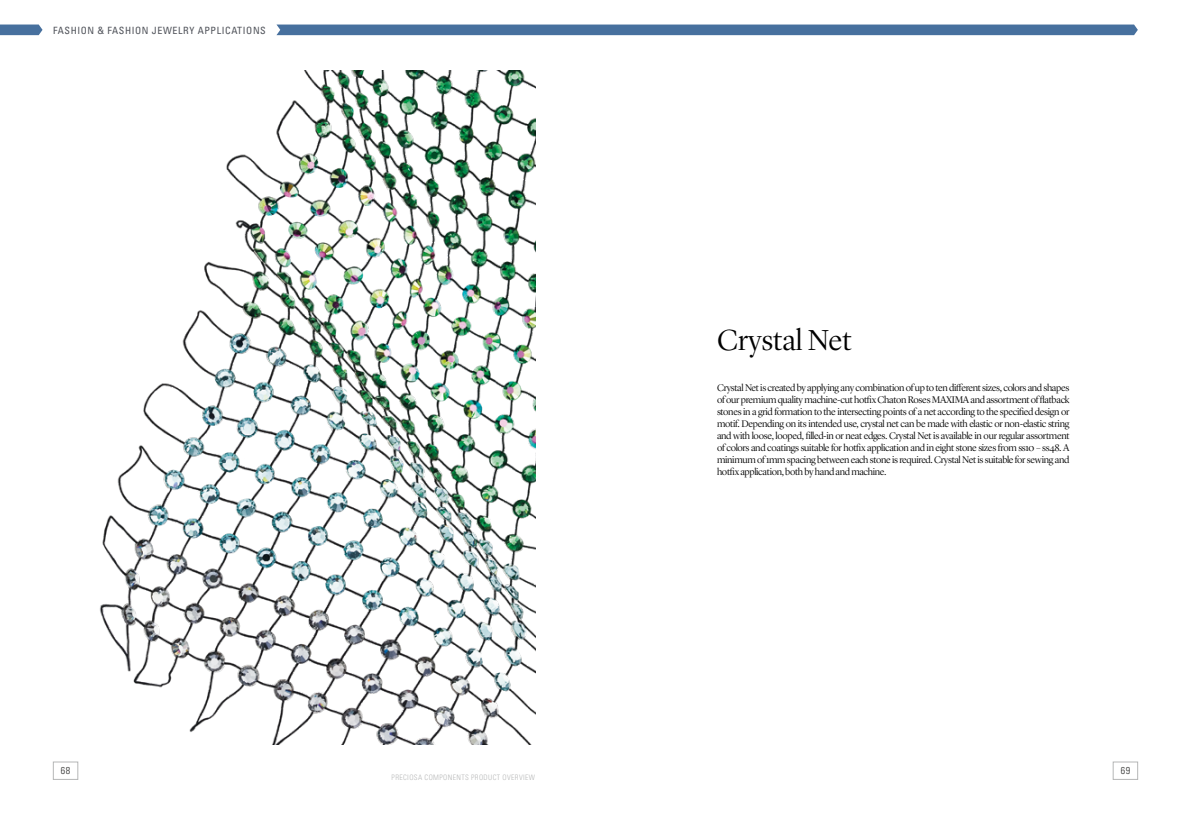
<style>
.page{position:relative;width:1191px;height:815px;background:#fff}
.page>*{position:absolute;margin:0;border:0;box-sizing:border-box;transform-origin:0 0}
.t1{font:300 30px "Lyon Display";color:#000}
.t2{font:300 10px/12px "Lyon Display";letter-spacing:-.03em;color:#000;text-align:justify}
.t3{font:condensed 10px "Univers CE";letter-spacing:.06em;color:#50535a}
.t4{font:300 condensed 10px "Univers CE";color:#282827}
.t5{font:300 condensed 7.5px "Univers CE";letter-spacing:.05em;color:#b6b7b7}
</style>
<div class="page">
<div style="left:53px;top:762px;width:25px;height:18px;border:1px solid #b6b7b7"></div>
<div style="left:1113px;top:762px;width:24px;height:18px;border:1px solid #b6b7b7"></div>
<div style="left:276px;top:25px;width:861px;height:10px;background:#47709e"></div>
<svg style="left:0;top:25px;width:43px;height:10px"></svg>
<img style="left:99px;top:71px;width:436px;height:673px">
<p class="t3" style="left:53px;top:24px;width:214px">FASHION &amp; FASHION JEWELRY APPLICATIONS</p>
<h1 class="t1" style="left:717px;top:319px;width:136px">Crystal Net</h1>
<p class="t2" style="left:717px;top:381px;width:354px">Crystal Net is created by applying any combination of up to ten different sizes, colors and shapes of our premium quality machine-cut hotfix Chaton Roses MAXIMA and assortment of flatback stones in a grid formation to the intersecting points of a net according to the specified design or motif. Depending on its intended use, crystal net can be made with elastic or non-elastic string and with loose, looped, filled-in or neat edges. Crystal Net is available in our regular assortment of colors and coatings suitable for hotfix application and in eight stone sizes from ss10 – ss48. A minimum of 1mm spacing between each stone is required. Crystal Net is suitable for sewing and hotfix application, both by hand and machine.</p>
<p class="t4" style="left:61px;top:765px;width:11px">68</p>
<p class="t4" style="left:1120px;top:765px;width:11px">69</p>
<p class="t5" style="left:392px;top:773px;width:145px">PRECIOSA COMPONENTS PRODUCT OVERVIEW</p>
</div>
